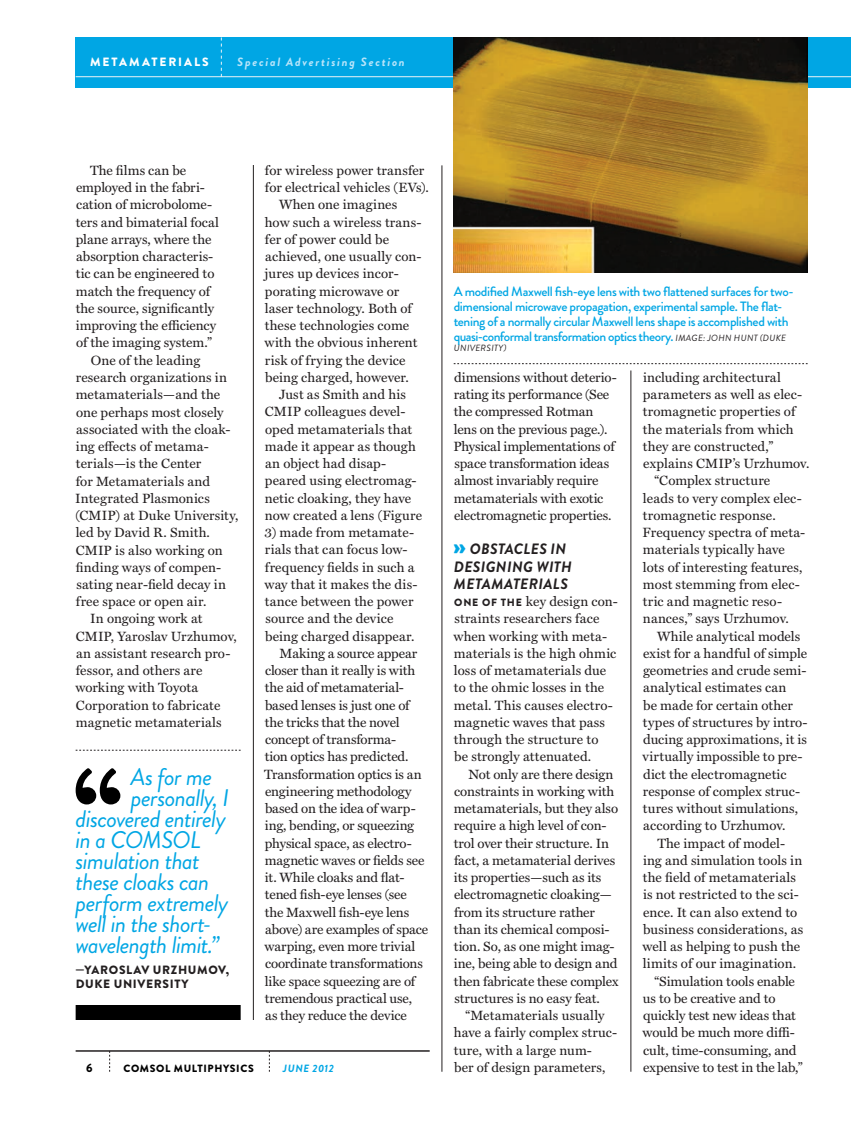
<style>
.page{position:relative;width:851px;height:1134px;background:#fff}
.page>*{position:absolute;margin:0;border:0;box-sizing:border-box;transform-origin:0 0}
._0Normal-left{font:italic 24px "Brandon Grotesque";letter-spacing:-.03em;color:#00a6e4}
._0Normal-left-2{font:italic 700 15px/17.2px "Brandon Grotesque";letter-spacing:.02em;color:#231f20}
._0Normal-left-3{font:13.5px/17.2px "Miller Text";color:#231f20}
._0Normal-left-4{font:500 13.5px/15px "Brandon Grotesque";letter-spacing:-.03em;color:#00a6e4}
._0Normal-left-5{font:900 12px/13.5px "Brandon Grotesque";letter-spacing:.055em;color:#231f20}
._0Normal-left-6{font:italic 700 12px "Brandon Grotesque";letter-spacing:.145em;color:#b9e5fa}
._0Normal-left-7{font:900 12px "Brandon Grotesque";letter-spacing:.16em;color:#fff}
._9footer-left{font:900 12px "Brandon Grotesque";color:#000}
._9footer-left-2{font:900 10.5px "Brandon Grotesque";letter-spacing:.06em;color:#000}
._9footer-left-3{font:italic 700 10.5px "Brandon Grotesque";letter-spacing:.05em;color:#00a6e4}
._0Normal-left-8{font:italic 9px "Brandon Grotesque";letter-spacing:.035em;color:#231f20}
.s1{font-weight:400;font-style:italic;font-size:9px;color:#231f20}
.s2{font-weight:900;font-style:normal;font-size:25.5px;color:#00a6e4}
.s3{font-family:"Brandon Grotesque";font-weight:900;font-size:10.5px}
</style>
<div class="page">
<div style="left:76px;top:38px;width:774px;height:50px;background:#00a6e4"></div>
<hr style="left:76px;top:76px;width:774px;height:1px;background:#ecf3f7">
<svg style="left:109px;top:1052px;width:1px;height:20px"></svg>
<svg style="left:269px;top:1052px;width:1px;height:20px"></svg>
<hr style="left:76px;top:1050px;width:353px;height:2px;background:#231f20">
<hr style="left:630px;top:370px;width:1px;height:702px;background:#231f20">
<hr style="left:441px;top:165px;width:1px;height:907px;background:#231f20">
<hr style="left:253px;top:165px;width:1px;height:855px;background:#231f20">
<svg style="left:221px;top:38px;width:1px;height:39px"></svg>
<img style="left:453px;top:38px;width:354px;height:234px">
<svg style="left:453px;top:363px;width:354px;height:1px"></svg>
<svg style="left:76px;top:750px;width:165px;height:1px"></svg>
<div style="left:76px;top:1005px;width:165px;height:15px;background:#000"></div>
<svg style="left:76px;top:768px;width:44px;height:36px"></svg>
<p class="_0Normal-left-7" style="left:90px;top:53px;width:120px">METAMATERIALS</p>
<p class="_0Normal-left-6" style="left:237px;top:53px;width:169px">Special Advertising Section</p>
<p class="_0Normal-left-3" style="left:76px;top:162px;width:145px;text-indent:14px">The films can be employed in the fabri&shy;cation of microbolome&shy;ters and bimaterial focal plane arrays, where the absorption characteris&shy;tic can be engineered to match the frequency of the source, significantly improving the efficiency of the imaging system.”</p>
<p class="_0Normal-left-3" style="left:75px;top:352px;width:165px;text-indent:16px">One of the leading research organizations in metamaterials—and the one perhaps most closely associated with the cloak&shy;ing effects of metama&shy;terials—is the Center<br>for Metamaterials and<br>Integrated Plasmonics (CMIP) at Duke University, led by David R. Smith.<br>CMIP is also working on finding ways of compen&shy;sating near-field decay in free space or open air.</p>
<p class="_0Normal-left-3" style="left:75px;top:610px;width:163px;text-indent:15px">In ongoing work at<br>CMIP, Yaroslav Urzhumov, an assistant research pro&shy;fessor, and others are working with Toyota<br>Corporation to fabricate magnetic metamaterials</p>
<p class="_0Normal-left" style="left:131px;top:760px;width:83px">As for me</p>
<p class="_0Normal-left" style="left:131px;top:781px;width:100px">personally, I</p>
<p class="_0Normal-left" style="left:76px;top:802px;width:152px">discovered entirely</p>
<p class="_0Normal-left" style="left:76px;top:823px;width:127px">in a COMSOL</p>
<p class="_0Normal-left" style="left:76px;top:844px;width:126px">simulation that</p>
<p class="_0Normal-left" style="left:76px;top:865px;width:135px">these cloaks can</p>
<p class="_0Normal-left" style="left:76px;top:886px;width:154px">perform extremely</p>
<p class="_0Normal-left" style="left:76px;top:907px;width:138px">well in the short-</p>
<p class="_0Normal-left" style="left:76px;top:928px;width:145px">wavelength limit.”</p>
<p class="_0Normal-left-5" style="left:76px;top:963px;width:155px">—YAROSLAV URZHUMOV,<br>DUKE UNIVERSITY</p>
<p class="_0Normal-left-3" style="left:265px;top:162px;width:165px">for wireless power transfer for electrical vehicles (EVs).</p>
<p class="_0Normal-left-3" style="left:264px;top:196px;width:158px;text-indent:15px">When one imagines how such a wireless trans&shy;fer of power could be achieved, one usually con&shy;jures up devices incor&shy;porating microwave or laser technology. Both of these technologies come with the obvious inherent risk of frying the device being charged, however.</p>
<p class="_0Normal-left-3" style="left:265px;top:386px;width:159px;text-indent:14px">Just as Smith and his<br>CMIP colleagues devel&shy;oped metamaterials that made it appear as though an object had disap&shy;peared using electromag&shy;netic cloaking, they have now created a lens (Figure</p>
<p class="_0Normal-left-3" style="left:264px;top:524px;width:154px">3) made from metamate&shy;rials that can focus low&shy;frequency fields in such a way that it makes the dis&shy;tance between the power source and the device being charged disappear.</p>
<p class="_0Normal-left-3" style="left:264px;top:645px;width:165px;text-indent:15px">Making a source appear closer than it really is with the aid of metamaterial&shy;based lenses is just one of the tricks that the novel concept of transforma-<br>tion optics has predicted.<br>Transformation optics is an engineering methodology based on the idea of warp&shy;ing, bending, or squeezing physical space, as electro&shy;magnetic waves or fields see it. While cloaks and flat&shy;tened fish-eye lenses (see<br>the Maxwell fish-eye lens above) are examples of space warping, even more trivial coordinate transformations like space squeezing are of tremendous practical use,<br>as they reduce the device</p>
<p class="_9footer-left" style="left:86px;top:1059px;width:8px">6</p>
<p class="_9footer-left-2" style="left:123px;top:1061px;width:132px">COMSOL MULTIPHYSICS</p>
<p class="_9footer-left-3" style="left:283px;top:1061px;width:52px">JUNE 2012</p>
<p class="_0Normal-left-4" style="left:453px;top:284px;width:341px">A modified Maxwell fish-eye lens with two flattened surfaces for two&shy;dimensional microwave propagation, experimental sample. The flat&shy;tening of a normally circular Maxwell lens shape is accomplished with quasi-conformal transformation optics theory. <span class="s1">IMAGE: JOHN HUNT (DUKE</span></p>
<p class="_0Normal-left-8" style="left:454px;top:342px;width:54px">UNIVERSITY)</p>
<p class="_0Normal-left-3" style="left:453px;top:369px;width:165px">dimensions without deterio&shy;rating its performance (See the compressed Rotman lens on the previous page.).<br>Physical implementations of space transformation ideas almost invariably require metamaterials with exotic electromagnetic properties.</p>
<p class="_0Normal-left-2" style="left:453px;top:541px;width:120px"><span class="s2">»</span> OBSTACLES IN<br>DESIGNING WITH<br>METAMATERIALS</p>
<p class="_0Normal-left-3" style="left:453px;top:593px;width:166px"><span class="s3">ONE OF THE</span> key design con&shy;straints researchers face when working with meta&shy;materials is the high ohmic loss of metamaterials due to the ohmic losses in the metal. This causes electro&shy;magnetic waves that pass through the structure to<br>be strongly attenuated.</p>
<p class="_0Normal-left-3" style="left:454px;top:766px;width:166px;text-indent:15px">Not only are there design constraints in working with metamaterials, but they also require a high level of con&shy;trol over their structure. In fact, a metamaterial derives its properties—such as its electromagnetic cloaking— from its structure rather than its chemical composi&shy;tion. So, as one might imag&shy;ine, being able to design and then fabricate these complex structures is no easy feat.</p>
<p class="_0Normal-left-3" style="left:454px;top:1007px;width:165px;text-indent:12px">“Metamaterials usually have a fairly complex struc&shy;ture, with a large num-<br>ber of design parameters,</p>
<p class="_0Normal-left-3" style="left:643px;top:369px;width:168px">including architectural parameters as well as elec&shy;tromagnetic properties of the materials from which they are constructed,” explains CMIP’s Urzhumov.</p>
<p class="_0Normal-left-3" style="left:642px;top:472px;width:164px;text-indent:12px">“Complex structure<br>leads to very complex elec&shy;tromagnetic response.<br>Frequency spectra of meta&shy;materials typically have lots of interesting features, most stemming from elec&shy;tric and magnetic reso&shy;nances,” says Urzhumov.</p>
<p class="_0Normal-left-3" style="left:642px;top:628px;width:166px;text-indent:15px">While analytical models exist for a handful of simple geometries and crude semi&shy;analytical estimates can<br>be made for certain other types of structures by intro&shy;ducing approximations, it is virtually impossible to pre&shy;dict the electromagnetic response of complex struc&shy;tures without simulations, according to Urzhumov.</p>
<p class="_0Normal-left-3" style="left:642px;top:835px;width:162px;text-align:center">The impact of model-<br>ing and simulation tools in the field of metamaterials is not restricted to the sci&shy;ence. It can also extend to business considerations, as well as helping to push the limits of our imagination.</p>
<p class="_0Normal-left-3" style="left:642px;top:973px;width:162px;text-indent:12px">“Simulation tools enable us to be creative and to quickly test new ideas that would be much more diffi&shy;cult, time-consuming, and expensive to test in the lab,”</p>
</div>
